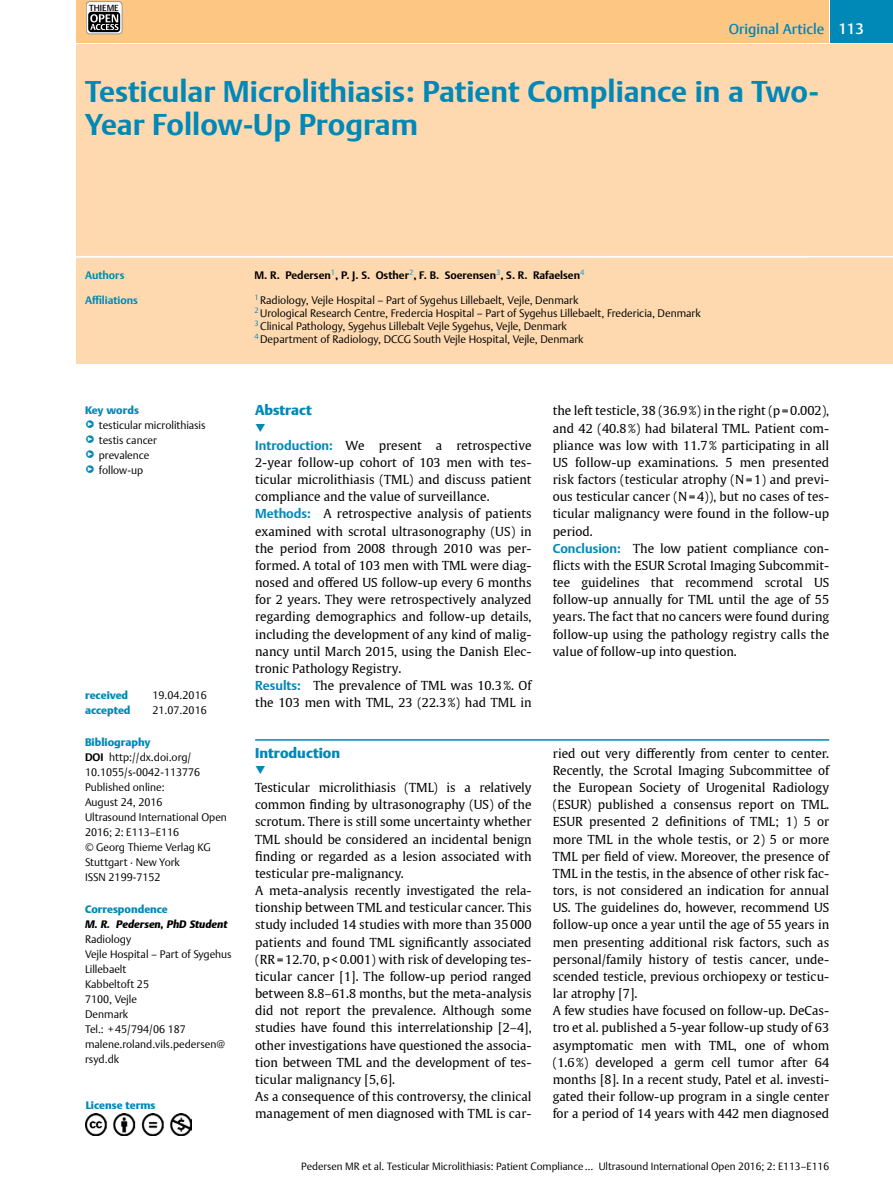
<style>
.page{position:relative;width:893px;height:1191px;background:#fff}
.page>*{position:absolute;margin:0;border:0;box-sizing:border-box;transform-origin:0 0}
.t1{font:700 29.85px/33px "Thieme Argo 2011";color:#0088b7}
.t2{font:900 17.7px "Thieme Argo 2011";color:#0088b7}
.t3{font:900 14.25px "Thieme Argo 2011";color:#0088b7}
.t4{font:500 14.25px "Thieme Argo 2011";color:#0088b7}
.t5{font:12.3px/17.1px "Thieme Gulliver 2011";color:#000}
.t6{font:300 10.8px/15px "Thieme Argo 2011";color:#000}
.t7{font:700 10.8px "Thieme Argo 2011";color:#000}
.t8{font:900 10.8px "Thieme Argo 2011";color:#0088b7}
.t9{font:italic 900 10.8px "Thieme Argo 2011";color:#000}
.t10{font:700 10.8px "Thieme Argo 2011";color:#0088b7}
.t11{font:300 10.5px "Thieme Argo 2011";color:#000}
.t12{font:500 8.7px "Thieme Argo 2011";color:#000}
.s1{font-size:15px;color:#fff}
.s2{font-size:13.8px;color:#0088b7}
.s3{font-weight:900;color:#0088b7}
.s4{font-weight:700}
.s5{font-family:"Thieme Argo 2011";font-weight:700;font-size:12.9px;color:#0088b7}
</style>
<div class="page">
<div style="left:830px;top:0;width:63px;height:43px;background:#0088b7"></div>
<div style="left:77px;top:44px;width:816px;height:319px;background:#fed9b0"></div>
<hr style="left:76px;top:256px;width:817px;height:1px;background:#fff">
<div style="left:77px;top:0;width:751px;height:43px;background:#fdc783"></div>
<hr style="left:255px;top:739px;width:574px;height:1px;background:#0088b7">
<div style="left:86px;top:2px;width:36px;height:32px;background:#fff;border-radius:4px"></div>
<div style="left:86px;top:2px;width:36px;height:32px;border:1px solid #939598;border-radius:4px"></div>
<svg style="left:88px;top:12px;width:32px;height:20px"></svg>
<svg style="left:90px;top:14px;width:28px;height:16px"></svg>
<img style="left:85px;top:1114px;width:106px;height:21px">
<p class="t12" style="left:89px;top:2px;width:31px">THIEME</p>
<p class="t4" style="left:729px;top:20px;width:137px">Original Article <span class="s1">113</span></p>
<h1 class="t1" style="left:85px;top:75px;width:735px">Testicular Microlithiasis: Patient Compliance in a Two-<br>Year Follow-Up Program</h1>
<p class="t10" style="left:85px;top:268px;width:41px">Authors</p>
<p class="t7" style="left:255px;top:268px;width:331px">M. R. Pedersen<sup>1</sup>, P. J. S. Osther<sup>2</sup>, F. B. Soerensen<sup>3</sup>, S. R. Rafaelsen<sup>4</sup></p>
<p class="t10" style="left:85px;top:293px;width:55px">Affiliations</p>
<p class="t6" style="left:255px;top:294px;width:448px;line-height:12.9px"><sup>1</sup> Radiology, Vejle Hospital – Part of Sygehus Lillebaelt, Vejle, Denmark<br><sup>2</sup> Urological Research Centre, Fredercia Hospital – Part of Sygehus Lillebaelt, Fredericia, Denmark <sup>3</sup> Clinical Pathology, Sygehus Lillebalt Vejle Sygehus, Vejle, Denmark<br><sup>4</sup> Department of Radiology, DCCG South Vejle Hospital, Vejle, Denmark</p>
<p class="t8" style="left:85px;top:402px;width:55px">Key words</p>
<p class="t6" style="left:85px;top:417px;width:122px"><span class="s2">●</span><sup>▶</sup> testicular microlithiasis</p>
<p class="t6" style="left:85px;top:432px;width:73px"><span class="s2">●</span><sup>▶</sup> testis cancer</p>
<p class="t6" style="left:85px;top:447px;width:66px"><span class="s2">●</span><sup>▶</sup> prevalence</p>
<p class="t6" style="left:85px;top:462px;width:60px"><span class="s2">●</span><sup>▶</sup> follow-up</p>
<p class="t8" style="left:85px;top:688px;width:45px">received</p>
<p class="t6" style="left:153px;top:687px;width:56px">19.04.2016</p>
<p class="t8" style="left:85px;top:703px;width:47px">accepted</p>
<p class="t6" style="left:153px;top:702px;width:56px">21.07.2016</p>
<p class="t6" style="left:85px;top:734px;width:143px"><span class="s3">Bibliography<br></span><span class="s4">DOI</span> http://dx.doi.org/<br>10.1055/s-0042-113776<br>Published online:<br>August 24, 2016<br>Ultrasound International Open<br>2016; 2: E113–E116<br>© Georg Thieme Verlag KG<br>Stuttgart · New York<br>ISSN 2199-7152</p>
<p class="t8" style="left:85px;top:902px;width:84px">Correspondence</p>
<p class="t9" style="left:85px;top:917px;width:144px">M. R. Pedersen, PhD Student</p>
<p class="t6" style="left:85px;top:931px;width:148px">Radiology<br>Vejle Hospital – Part of Sygehus<br>Lillebaelt<br>Kabbeltoft 25<br>7100, Vejle<br>Denmark<br>Tel.: +45/794/06 187 malene.roland.vils.pedersen@ rsyd.dk</p>
<p class="t8" style="left:86px;top:1097px;width:71px">License terms</p>
<p class="t3" style="left:255px;top:401px;width:58px">Abstract</p>
<h2 class="t2" style="left:255px;top:417px;width:12px">▼</h2>
<p class="t5" style="left:255px;top:436px;width:278px"><span class="s5">Introduction:</span> We present a retrospective 2-year follow-up cohort of 103 men with tes&shy;ticular microlithiasis (TML) and discuss patient compliance and the value of surveillance.<br><span class="s5">Methods:</span> A retrospective analysis of patients examined with scrotal ultrasonography (US) in the period from 2008 through 2010 was per&shy;formed. A total of 103 men with TML were diag&shy;nosed and offered US follow-up every 6 months for 2 years. They were retrospectively analyzed regarding demographics and follow-up details, including the development of any kind of malig&shy;nancy until March 2015, using the Danish Elec&shy;tronic Pathology Registry.<br><span class="s5">Results:</span> The prevalence of TML was 10.3%. Of the 103 men with TML, 23 (22.3%) had TML in</p>
<p class="t3" style="left:255px;top:743px;width:87px">Introduction</p>
<h2 class="t2" style="left:255px;top:759px;width:12px">▼</h2>
<p class="t5" style="left:255px;top:778px;width:278px">Testicular microlithiasis (TML) is a relatively common finding by ultrasonography (US) of the scrotum. There is still some uncertainty whether TML should be considered an incidental benign finding or regarded as a lesion associated with testicular pre-malignancy.<br>A meta-analysis recently investigated the rela&shy;tionship between TML and testicular cancer. This study included 14 studies with more than 35000 patients and found TML significantly associated (RR=12.70, p&lt;0.001) with risk of developing tes&shy;ticular cancer [1]. The follow-up period ranged between 8.8–61.8 months, but the meta-analysis did not report the prevalence. Although some studies have found this interrelationship [2–4], other investigations have questioned the associa&shy;tion between TML and the development of tes&shy;ticular malignancy [5,6].<br>As a consequence of this controversy, the clinical management of men diagnosed with TML is car-</p>
<p class="t5" style="left:553px;top:402px;width:278px">the left testicle, 38 (36.9%) in the right (p=0.002), and 42 (40.8%) had bilateral TML. Patient com&shy;pliance was low with 11.7% participating in all US follow-up examinations. 5 men presented risk factors (testicular atrophy (N=1) and previ&shy;ous testicular cancer (N=4)), but no cases of tes&shy;ticular malignancy were found in the follow-up period.<br><span class="s5">Conclusion:</span> The low patient compliance con&shy;flicts with the ESUR Scrotal Imaging Subcommit&shy;tee guidelines that recommend scrotal US follow-up annually for TML until the age of 55 years. The fact that no cancers were found during follow-up using the pathology registry calls the value of follow-up into question.</p>
<p class="t5" style="left:553px;top:744px;width:278px">ried out very differently from center to center.<br>Recently, the Scrotal Imaging Subcommittee of the European Society of Urogenital Radiology (ESUR) published a consensus report on TML.<br>ESUR presented 2 definitions of TML; 1) 5 or more TML in the whole testis, or 2) 5 or more TML per field of view. Moreover, the presence of TML in the testis, in the absence of other risk fac&shy;tors, is not considered an indication for annual US. The guidelines do, however, recommend US follow-up once a year until the age of 55 years in men presenting additional risk factors, such as personal/family history of testis cancer, unde&shy;scended testicle, previous orchiopexy or testicu&shy;lar atrophy [7].<br>A few studies have focused on follow-up. DeCas&shy;tro et al. published a 5-year follow-up study of 63 asymptomatic men with TML, one of whom (1.6%) developed a germ cell tumor after 64 months [8]. In a recent study, Patel et al. investi&shy;gated their follow-up program in a single center for a period of 14 years with 442 men diagnosed</p>
<p class="t11" style="left:301px;top:1159px;width:529px">Pedersen MR et al. Testicular Microlithiasis: Patient Compliance… Ultrasound International Open 2016; 2: E113–E116</p>
</div>
